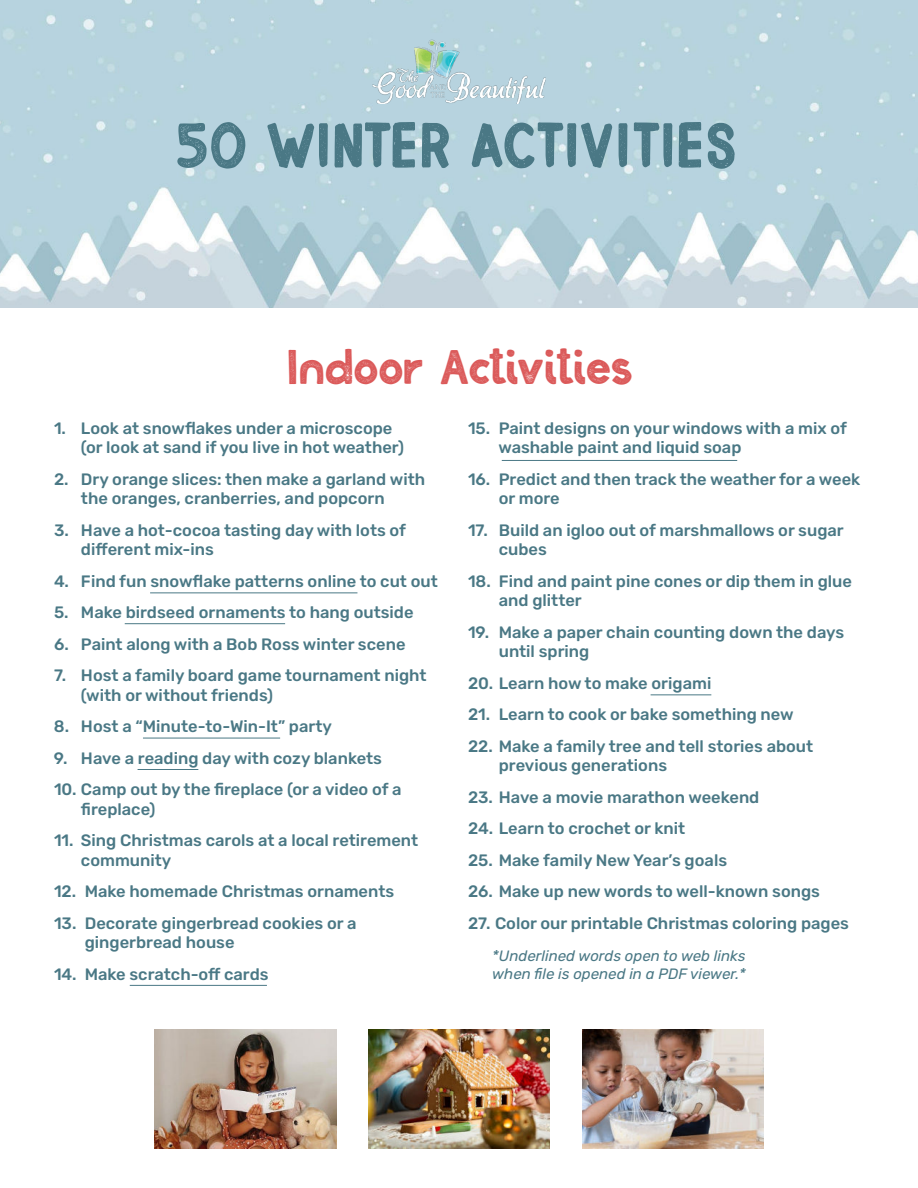
<style>
.page{position:relative;width:918px;height:1188px;background:#fff}
.page>*{position:absolute;margin:0;border:0;box-sizing:border-box;transform-origin:0 0}
.t1{font:64.5px "Alt Frantic";letter-spacing:-.02em;color:#4a7885}
.t2{font:45px "Bluberry Grunge";letter-spacing:-.015em;color:#db5959}
.t3{font:500 16.5px/19.5px "Rubik";color:#4a7885}
.t4{font:italic 15px/18px "Rubik";color:#4a7885}
.s1{font-family:"Bluberry Grunge";font-size:60px}
</style>
<div class="page">
<img style="left:155px;top:1029px;width:181px;height:119px">
<img style="left:0;top:0;width:918px;height:307px">
<img style="left:368px;top:34px;width:182px;height:70px">
<img style="left:368px;top:1029px;width:182px;height:119px">
<img style="left:583px;top:1029px;width:181px;height:119px">
<hr style="left:502px;top:460px;width:235px;height:1px;background:#4a7885">
<hr style="left:150px;top:592px;width:207px;height:1px;background:#4a7885">
<hr style="left:143px;top:738px;width:137px;height:1px;background:#4a7885">
<hr style="left:130px;top:985px;width:137px;height:1px;background:#4a7885">
<hr style="left:138px;top:769px;width:60px;height:1px;background:#4a7885">
<hr style="left:651px;top:694px;width:60px;height:1px;background:#4a7885">
<hr style="left:125px;top:623px;width:160px;height:1px;background:#4a7885">
<h1 class="t1" style="left:175px;top:108px;width:565px"><span class="s1">50</span> WINTER ACTIVITIES</h1>
<h2 class="t2" style="left:286px;top:342px;width:348px">Indoor Activities</h2>
<p class="t3" style="left:81px;top:418px;width:325px;text-indent:-27px">1. Look at snowflakes under a microscope (or look at sand if you live in hot weather)</p>
<p class="t3" style="left:81px;top:469px;width:346px;text-indent:-27px">2. Dry orange slices: then make a garland with the oranges, cranberries, and popcorn</p>
<p class="t3" style="left:81px;top:520px;width:327px;text-indent:-27px">3. Have a hot-cocoa tasting day with lots of different mix-ins</p>
<p class="t3" style="left:54px;top:571px;width:385px">4. Find fun snowflake patterns online to cut out</p>
<p class="t3" style="left:54px;top:603px;width:361px">5. Make birdseed ornaments to hang outside</p>
<p class="t3" style="left:54px;top:634px;width:353px">6. Paint along with a Bob Ross winter scene</p>
<p class="t3" style="left:81px;top:666px;width:347px;text-indent:-27px">7. Host a family board game tournament night (with or without friends)</p>
<p class="t3" style="left:54px;top:717px;width:279px">8. Host a “Minute-to-Win-It” party</p>
<p class="t3" style="left:54px;top:748px;width:330px">9. Have a reading day with cozy blankets</p>
<p class="t3" style="left:81px;top:780px;width:322px;text-indent:-27px">10. Camp out by the fireplace (or a video of a fireplace)</p>
<p class="t3" style="left:81px;top:831px;width:339px;text-indent:-27px">11. Sing Christmas carols at a local retirement community</p>
<p class="t3" style="left:54px;top:882px;width:342px">12. Make homemade Christmas ornaments</p>
<p class="t3" style="left:85px;top:913px;width:273px;text-indent:-31px">13. Decorate gingerbread cookies or a gingerbread house</p>
<p class="t3" style="left:54px;top:964px;width:216px">14. Make scratch-off cards</p>
<p class="t3" style="left:498px;top:418px;width:350px;text-indent:-30px">15. Paint designs on your windows with a mix of washable paint and liquid soap</p>
<p class="t3" style="left:499px;top:469px;width:363px;text-indent:-31px">16. Predict and then track the weather for a week or more</p>
<p class="t3" style="left:499px;top:520px;width:347px;text-indent:-31px">17. Build an igloo out of marshmallows or sugar cubes</p>
<p class="t3" style="left:499px;top:571px;width:355px;text-indent:-31px">18. Find and paint pine cones or dip them in glue and glitter</p>
<p class="t3" style="left:499px;top:622px;width:347px;text-indent:-31px">19. Make a paper chain counting down the days until spring</p>
<p class="t3" style="left:468px;top:673px;width:245px">20. Learn how to make origami</p>
<p class="t3" style="left:468px;top:705px;width:327px">21. Learn to cook or bake something new</p>
<p class="t3" style="left:499px;top:736px;width:316px;text-indent:-31px">22. Make a family tree and tell stories about previous generations</p>
<p class="t3" style="left:468px;top:787px;width:293px">23. Have a movie marathon weekend</p>
<p class="t3" style="left:468px;top:819px;width:219px">24. Learn to crochet or knit</p>
<p class="t3" style="left:468px;top:850px;width:261px">25. Make family New Year’s goals</p>
<p class="t3" style="left:468px;top:882px;width:354px">26. Make up new words to well-known songs</p>
<p class="t3" style="left:468px;top:913px;width:383px">27. Color our printable Christmas coloring pages</p>
<p class="t4" style="left:492px;top:948px;width:255px">*Underlined words open to web links when file is opened in a PDF viewer.*</p>
</div>
